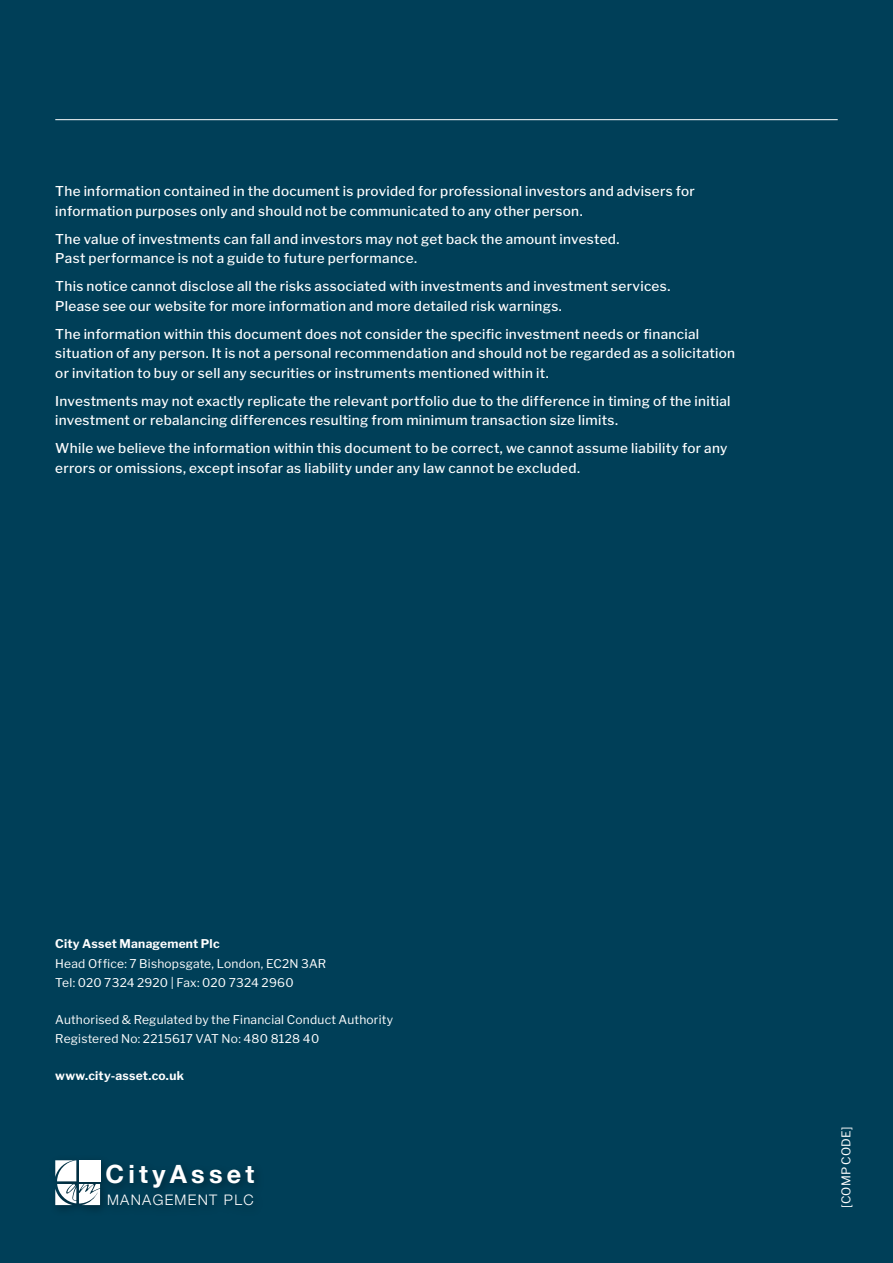
<style>
.page{position:relative;width:893px;height:1263px;background:#003f58}
.page>*{position:absolute;margin:0;border:0;box-sizing:border-box;transform-origin:0 0}
.t1{font:700 25.2px "Helvetica Neue";letter-spacing:.17em;color:#fff}
.t2{font:300 14.55px "Helvetica Neue";letter-spacing:.09em;color:#fff}
.t3{font:500 13.5px/19.5px "Libre Franklin";letter-spacing:.025em;color:#fff}
.t4{font:12px/19.5px "Libre Franklin";letter-spacing:.015em;color:#fff}
.t5{font:700 12px "Libre Franklin";letter-spacing:.02em;color:#fff}
</style>
<div class="page">
<div style="left:49px;top:1154px;width:215px;height:63px;background:#003c54"></div>
<svg style="left:55px;top:1160px;width:45px;height:45px"></svg>
<div style="left:79px;top:1160px;width:21px;height:21px;background:#fff"></div>
<hr style="left:55px;top:119px;width:783px;height:1px;background:#fff">
<p class="t3" style="left:55px;top:182px;width:641px">The information contained in the document is provided for professional investors and advisers for information purposes only and should not be communicated to any other person.</p>
<p class="t3" style="left:55px;top:229px;width:566px">The value of investments can fall and investors may not get back the amount invested.<br>Past performance is not a guide to future performance.</p>
<p class="t3" style="left:55px;top:277px;width:617px">This notice cannot disclose all the risks associated with investments and investment services.<br>Please see our website for more information and more detailed risk warnings.</p>
<p class="t3" style="left:55px;top:324px;width:681px">The information within this document does not consider the specific investment needs or financial situation of any person. It is not a personal recommendation and should not be regarded as a solicitation or invitation to buy or sell any securities or instruments mentioned within it.</p>
<p class="t3" style="left:55px;top:391px;width:677px">Investments may not exactly replicate the relevant portfolio due to the difference in timing of the initial investment or rebalancing differences resulting from minimum transaction size limits.</p>
<p class="t3" style="left:55px;top:439px;width:674px">While we believe the information within this document to be correct, we cannot assume liability for any errors or omissions, except insofar as liability under any law cannot be excluded.</p>
<p class="t5" style="left:55px;top:936px;width:166px">City Asset Management Plc</p>
<p class="t4" style="left:55px;top:953px;width:272px">Head Office: 7 Bishopsgate, London, EC2N 3AR<br>Tel: 020 7324 2920 | Fax: 020 7324 2960</p>
<p class="t4" style="left:55px;top:1009px;width:339px">Authorised &amp; Regulated by the Financial Conduct Authority<br>Registered No: 2215617 VAT No: 480 8128 40</p>
<p class="t5" style="left:55px;top:1068px;width:130px">www.city-asset.co.uk</p>
<h1 class="t1" style="left:106px;top:1154px;width:150px">CityAsset</h1>
<p class="t2" style="left:107px;top:1188px;width:148px">MANAGEMENT PLC</p>
<p class="t4" style="left:836px;top:1208px;width:82px;rotate:-90deg">[COMP CODE]</p>
</div>
